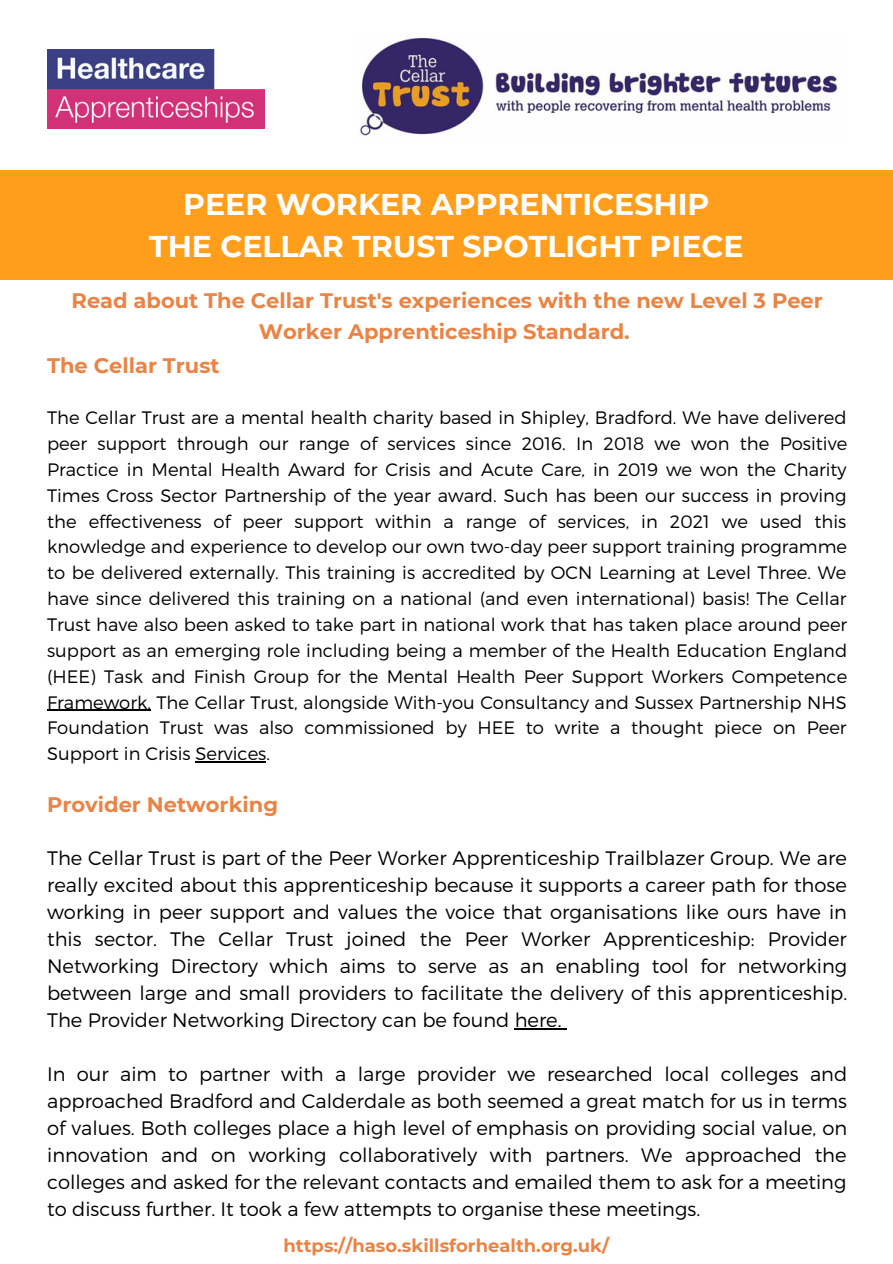
<style>
.page{position:relative;width:893px;height:1264px;background:#fff}
.page>*{position:absolute;margin:0;border:0;box-sizing:border-box;transform-origin:0 0}
.t1{font:700 30px/42px "Montserrat";color:#fff;text-align:center}
.t2{font:700 21px/30.3px "Montserrat";color:#ea8344;text-align:center}
.t3{font:300 19.5px/27px "Montserrat";color:#000;text-align:justify}
.t4{font:300 18px/25.8px "Montserrat";color:#000;text-align:justify}
.t5{font:700 18px "Montserrat";color:#ea8344}
</style>
<div class="page">
<img style="left:47px;top:50px;width:217px;height:79px">
<div style="left:0;top:170px;width:892px;height:110px;background:#ff9e1b"></div>
<hr style="left:47px;top:709px;width:100px;height:1px;background:#000">
<hr style="left:195px;top:761px;width:71px;height:1px;background:#000">
<hr style="left:514px;top:1027px;width:43px;height:2px;background:#000">
<img style="left:359px;top:38px;width:479px;height:98px">
<h1 class="t1" style="left:149px;top:183px;width:596px">PEER WORKER APPRENTICESHIP<br>THE CELLAR TRUST SPOTLIGHT PIECE</h1>
<p class="t2" style="left:72px;top:285px;width:752px">Read about The Cellar Trust's experiences with the new Level 3 Peer<br>Worker Apprenticeship Standard.</p>
<p class="t2" style="left:47px;top:351px;width:174px">The Cellar Trust</p>
<p class="t4" style="left:47px;top:404px;width:801px">The Cellar Trust are a mental health charity based in Shipley, Bradford. We have delivered peer support through our range of services since 2016. In 2018 we won the Positive Practice in Mental Health Award for Crisis and Acute Care, in 2019 we won the Charity Times Cross Sector Partnership of the year award. Such has been our success in proving the effectiveness of peer support within a range of services, in 2021 we used this knowledge and experience to develop our own two-day peer support training programme to be delivered externally. This training is accredited by OCN Learning at Level Three. We have since delivered this training on a national (and even international) basis! The Cellar Trust have also been asked to take part in national work that has taken place around peer support as an emerging role including being a member of the Health Education England (HEE) Task and Finish Group for the Mental Health Peer Support Workers Competence Framework. The Cellar Trust, alongside With-you Consultancy and Sussex Partnership NHS Foundation Trust was also commissioned by HEE to write a thought piece on Peer Support in Crisis Services.</p>
<p class="t2" style="left:47px;top:789px;width:232px">Provider Networking</p>
<p class="t3" style="left:47px;top:843px;width:801px">The Cellar Trust is part of the Peer Worker Apprenticeship Trailblazer Group. We are really excited about this apprenticeship because it supports a career path for those working in peer support and values the voice that organisations like ours have in this sector. The Cellar Trust joined the Peer Worker Apprenticeship: Provider Networking Directory which aims to serve as an enabling tool for networking between large and small providers to facilitate the delivery of this apprenticeship.<br>The Provider Networking Directory can be found here.</p>
<p class="t3" style="left:47px;top:1059px;width:801px">In our aim to partner with a large provider we researched local colleges and approached Bradford and Calderdale as both seemed a great match for us in terms of values. Both colleges place a high level of emphasis on providing social value, on innovation and on working collaboratively with partners. We approached the colleges and asked for the relevant contacts and emailed them to ask for a meeting to discuss further. It took a few attempts to organise these meetings.</p>
<p class="t5" style="left:283px;top:1234px;width:327px">https://haso.skillsforhealth.org.uk/</p>
</div>
